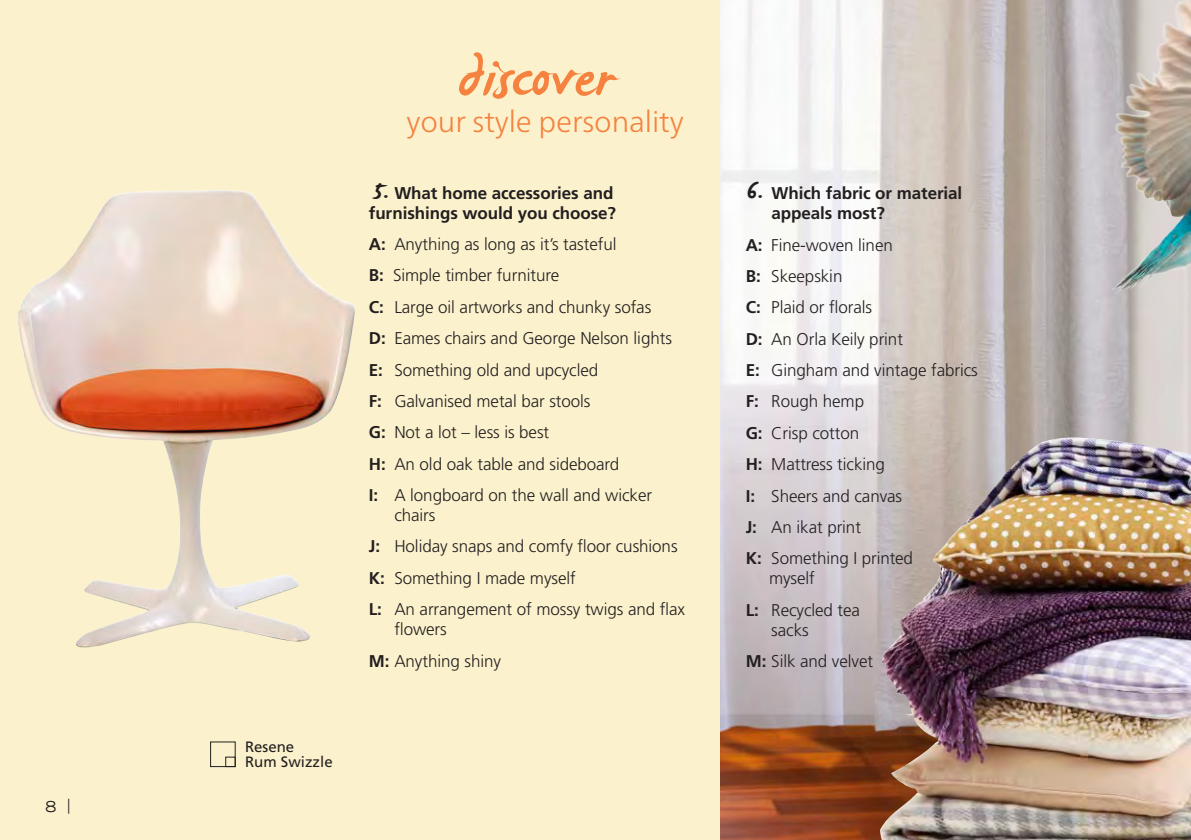
<style>
.page{position:relative;width:1191px;height:840px;background:#fff}
.page>*{position:absolute;margin:0;border:0;box-sizing:border-box;transform-origin:0 0}
.A_body{font:54px "James Paul";letter-spacing:-.005em;color:#f5823f}
.A_body-2{font:300 29.6px "Frutiger Neue LT Pro";letter-spacing:-.005em;color:#f5823f}
.Quiz_list{font:300 17px/20px "Frutiger";letter-spacing:-.005em;color:#231f20}
.A_body-3{font:700 17px/20px "Frutiger";letter-spacing:-.005em;color:#231f20}
.Swatch_text__right{font:15px/15px "Frutiger";color:#231f20}
.t1{font:expanded 15px "Trade Gothic LH";color:#231f20}
.s1{font-family:"James Paul";font-weight:400;font-size:28px}
.s2{font-weight:700}
</style>
<div class="page">
<div style="left:0;top:0;width:720px;height:839px;background:#fbf2cd"></div>
<img style="left:720px;top:0;width:471px;height:839px">
<img style="left:17px;top:190px;width:339px;height:458px">
<img style="left:1065px;top:0;width:126px;height:298px">
<img style="left:880px;top:437px;width:311px;height:402px">
<div style="left:210px;top:741px;width:25px;height:25px;border:1px solid #231f20"></div>
<div style="left:225px;top:756px;width:10px;height:10px;border:1px solid #231f20"></div>
<p class="t1" style="left:45px;top:795px;width:26px">8 |</p>
<p class="Swatch_text__right" style="left:245px;top:738px;width:89px">Resene<br>Rum Swizzle</p>
<p class="A_body" style="left:456px;top:51px;width:159px">discover</p>
<p class="A_body-2" style="left:406px;top:103px;width:279px">your style personality</p>
<p class="A_body-3" style="left:369px;top:183px;width:249px"><span class="s1">5.</span> What home accessories and furnishings would you choose?</p>
<p class="Quiz_list" style="left:369px;top:234px;width:249px"><span class="s2">A:</span> Anything as long as it’s tasteful</p>
<p class="Quiz_list" style="left:369px;top:265px;width:192px"><span class="s2">B:</span> Simple timber furniture</p>
<p class="Quiz_list" style="left:369px;top:297px;width:284px"><span class="s2">C:</span> Large oil artworks and chunky sofas</p>
<p class="Quiz_list" style="left:369px;top:328px;width:305px"><span class="s2">D:</span> Eames chairs and George Nelson lights</p>
<p class="Quiz_list" style="left:369px;top:359px;width:231px"><span class="s2">E:</span> Something old and upcycled</p>
<p class="Quiz_list" style="left:369px;top:391px;width:223px"><span class="s2">F:</span> Galvanised metal bar stools</p>
<p class="Quiz_list" style="left:369px;top:422px;width:182px"><span class="s2">G:</span> Not a lot – less is best</p>
<p class="Quiz_list" style="left:369px;top:453px;width:252px"><span class="s2">H:</span> An old oak table and sideboard</p>
<p class="Quiz_list" style="left:394px;top:485px;width:259px;text-indent:-26px"><span class="s2">I:</span> A longboard on the wall and wicker chairs</p>
<p class="Quiz_list" style="left:369px;top:536px;width:310px"><span class="s2">J:</span> Holiday snaps and comfy floor cushions</p>
<p class="Quiz_list" style="left:369px;top:567px;width:208px"><span class="s2">K:</span> Something I made myself</p>
<p class="Quiz_list" style="left:394px;top:599px;width:292px;text-indent:-26px"><span class="s2">L:</span> An arrangement of mossy twigs and flax flowers</p>
<p class="Quiz_list" style="left:369px;top:650px;width:134px"><span class="s2">M:</span> Anything shiny</p>
<p class="A_body-3" style="left:771px;top:183px;width:192px;text-indent:-26px"><span class="s1">6.</span> Which fabric or material appeals most?</p>
<p class="Quiz_list" style="left:746px;top:234px;width:149px"><span class="s2">A:</span> Fine-woven linen</p>
<p class="Quiz_list" style="left:746px;top:266px;width:98px"><span class="s2">B:</span> Skeepskin</p>
<p class="Quiz_list" style="left:746px;top:297px;width:128px"><span class="s2">C:</span> Plaid or florals</p>
<p class="Quiz_list" style="left:746px;top:328px;width:159px"><span class="s2">D:</span> An Orla Keily print</p>
<p class="Quiz_list" style="left:746px;top:360px;width:234px"><span class="s2">E:</span> Gingham and vintage fabrics</p>
<p class="Quiz_list" style="left:746px;top:391px;width:120px"><span class="s2">F:</span> Rough hemp</p>
<p class="Quiz_list" style="left:746px;top:422px;width:115px"><span class="s2">G:</span> Crisp cotton</p>
<p class="Quiz_list" style="left:746px;top:454px;width:141px"><span class="s2">H:</span> Mattress ticking</p>
<p class="Quiz_list" style="left:746px;top:485px;width:158px"><span class="s2">I:</span> Sheers and canvas</p>
<p class="Quiz_list" style="left:746px;top:516px;width:117px"><span class="s2">J:</span> An ikat print</p>
<p class="Quiz_list" style="left:769px;top:548px;width:146px;text-indent:-23px"><span class="s2">K:</span> Something I printed myself</p>
<p class="Quiz_list" style="left:771px;top:599px;width:90px;text-indent:-26px"><span class="s2">L:</span> Recycled tea sacks</p>
<p class="Quiz_list" style="left:746px;top:650px;width:129px"><span class="s2">M:</span> Silk and velvet</p>
</div>
